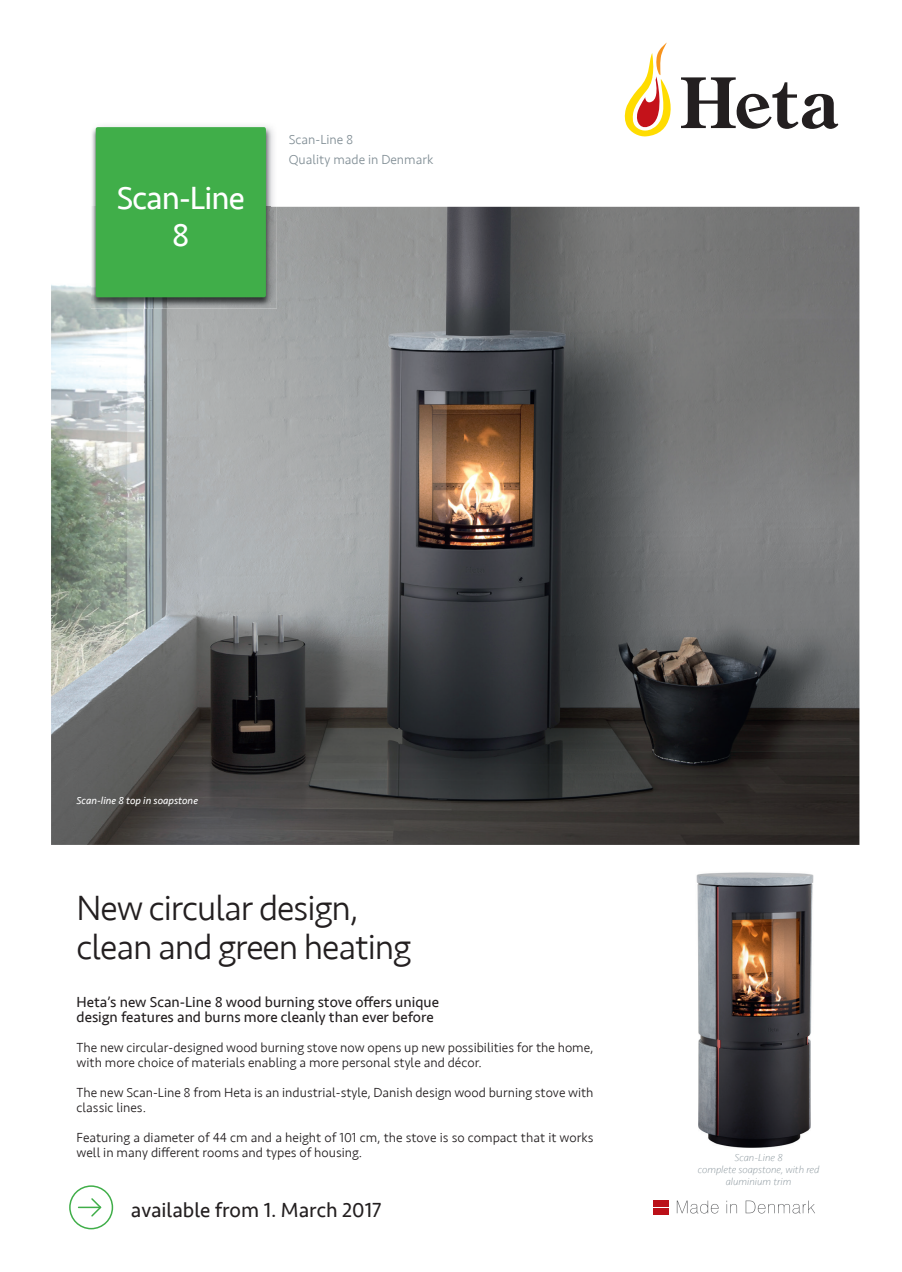
<style>
.page{position:relative;width:902px;height:1272px;background:#fff}
.page>*{position:absolute;margin:0;border:0;box-sizing:border-box;transform-origin:0 0}
.t1{font:300 36px/39px "Seravek";letter-spacing:-.03em;color:#231f20}
.t2{font:33px/36px "Seravek";letter-spacing:-.03em;color:#fff;text-align:center}
.t3{font:21px "Seravek";color:#231f20}
.t4{font:15px/15px "Seravek";color:#231f20}
.t5{font:300 13.5px/15px "Seravek";color:#231f20}
.t6{font:300 13.5px/19.5px "Seravek";color:#828f96}
.t7{font:italic 200 10.5px/12px "Seravek";color:#828f96;text-align:center}
.t8{font:italic 10.5px "Seravek";color:#fff}
</style>
<div class="page">
<img style="left:51px;top:207px;width:808px;height:637px">
<svg style="left:69px;top:1185px;width:44px;height:44px"></svg>
<img style="left:91px;top:126px;width:186px;height:182px">
<img style="left:91px;top:127px;width:179px;height:179px">
<div style="left:96px;top:127px;width:170px;height:170px;background:#40ae49;border-radius:2px"></div>
<svg style="left:676px;top:1200px;width:42px;height:13px"></svg>
<svg style="left:726px;top:1200px;width:11px;height:13px"></svg>
<svg style="left:745px;top:1200px;width:70px;height:13px"></svg>
<svg style="left:653px;top:1200px;width:6px;height:14px"></svg>
<div style="left:660px;top:1200px;width:8px;height:6px;background:#bb1018"></div>
<div style="left:660px;top:1208px;width:8px;height:6px;background:#bb1018"></div>
<img style="left:696px;top:872px;width:118px;height:276px">
<svg style="left:624px;top:43px;width:47px;height:93px"></svg>
<svg style="left:681px;top:77px;width:157px;height:52px"></svg>
<h2 class="t2" style="left:117px;top:180px;width:129px">Scan-Line<br>8</h2>
<p class="t6" style="left:289px;top:130px;width:146px">Scan-Line 8<br>Quality made in Denmark</p>
<p class="t8" style="left:77px;top:791px;width:123px">Scan-line 8 top in soapstone</p>
<h1 class="t1" style="left:77px;top:888px;width:336px">New circular design, clean and green heating</h1>
<p class="t4" style="left:77px;top:994px;width:364px">Heta’s new Scan-Line 8 wood burning stove offers unique design features and burns more cleanly than ever before</p>
<p class="t5" style="left:77px;top:1039px;width:518px">The new circular-designed wood burning stove now opens up new possibilities for the home, with more choice of materials enabling a more personal style and décor.</p>
<p class="t5" style="left:77px;top:1084px;width:518px">The new Scan-Line 8 from Heta is an industrial-style, Danish design wood burning stove with classic lines.</p>
<p class="t5" style="left:77px;top:1129px;width:518px">Featuring a diameter of 44 cm and a height of 101 cm, the stove is so compact that it works well in many different rooms and types of housing.</p>
<h3 class="t3" style="left:131px;top:1193px;width:252px">available from 1. March 2017</h3>
<p class="t7" style="left:697px;top:1151px;width:123px">Scan-Line 8<br>complete soapstone, with red aluminium trim</p>
</div>
